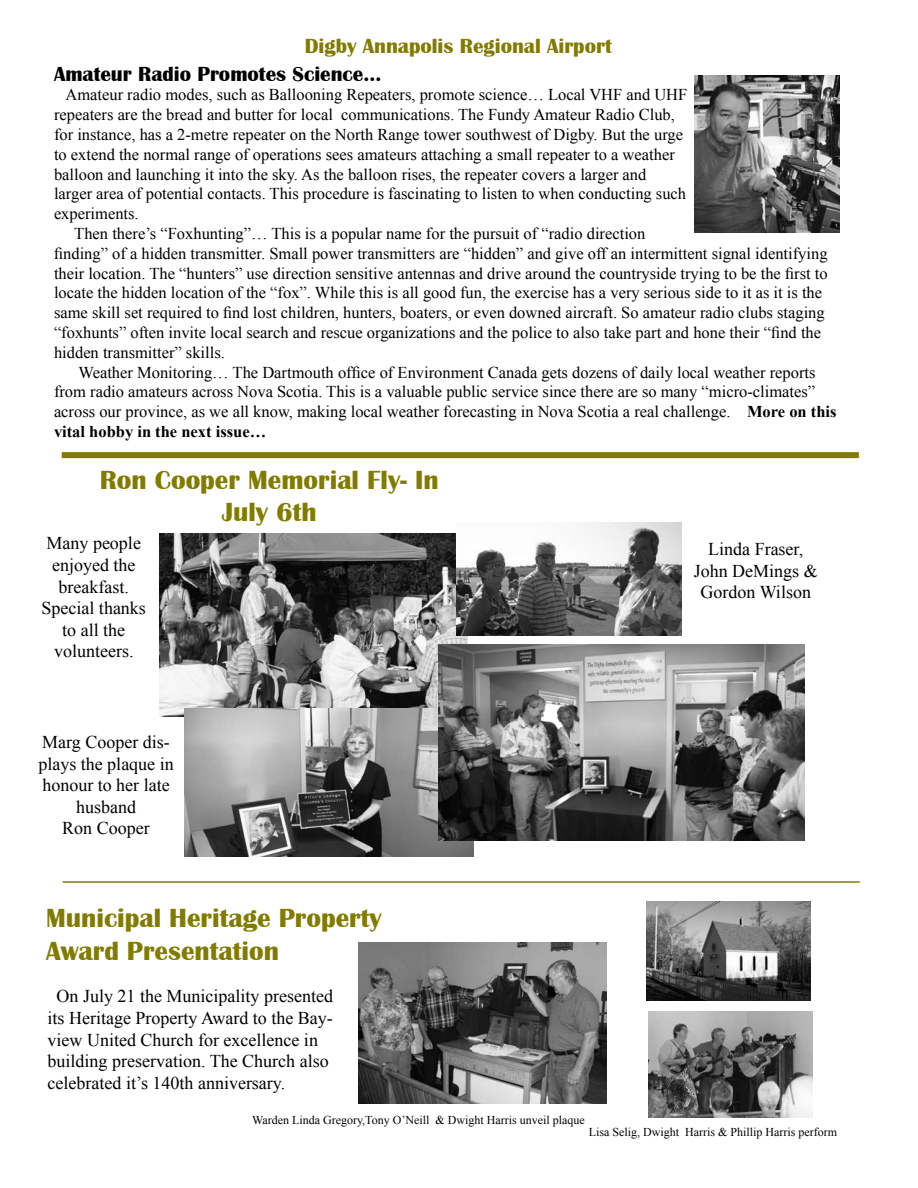
<style>
.page{position:relative;width:918px;height:1188px;background:#fff}
.page>*{position:absolute;margin:0;border:0;box-sizing:border-box;transform-origin:0 0}
.t1{font:700 27px/32.4px "Britannic";color:#817c00;text-align:center}
.t2{font:700 21px "Britannic";color:#817c00}
.t3{font:700 21px "Britannic";color:#000}
.t4{font:18px/21.6px "Times New Roman";color:#000;text-align:center}
.t5{font:16.5px "Times New Roman";color:#000}
.t6{font:700 16.5px "Times New Roman";color:#000}
.t7{font:12px "Times New Roman";color:#000}
.s1{font-weight:700}
</style>
<div class="page">
<img style="left:694px;top:76px;width:145px;height:157px">
<div style="left:62px;top:452px;width:797px;height:6px;background:#817c00"></div>
<img style="left:159px;top:533px;width:309px;height:184px">
<img style="left:184px;top:708px;width:290px;height:148px">
<img style="left:438px;top:644px;width:366px;height:196px">
<img style="left:456px;top:522px;width:226px;height:113px">
<hr style="left:63px;top:881px;width:797px;height:2px;background:#817c00">
<img style="left:647px;top:901px;width:163px;height:99px">
<img style="left:359px;top:942px;width:248px;height:161px">
<img style="left:648px;top:1012px;width:165px;height:105px">
<p class="t2" style="left:305px;top:34px;width:309px">Digby Annapolis Regional Airport</p>
<p class="t3" style="left:54px;top:62px;width:329px">Amateur Radio Promotes Science…</p>
<p class="t5" style="left:65px;top:84px;width:623px">Amateur radio modes, such as Ballooning Repeaters, promote science… Local VHF and UHF</p>
<p class="t5" style="left:54px;top:104px;width:623px">repeaters are the bread and butter for local communications. The Fundy Amateur Radio Club,</p>
<p class="t5" style="left:54px;top:123px;width:631px">for instance, has a 2-metre repeater on the North Range tower southwest of Digby. But the urge</p>
<p class="t5" style="left:54px;top:143px;width:622px">to extend the normal range of operations sees amateurs attaching a small repeater to a weather</p>
<p class="t5" style="left:54px;top:163px;width:594px">balloon and launching it into the sky. As the balloon rises, the repeater covers a larger and</p>
<p class="t5" style="left:54px;top:183px;width:634px">larger area of potential contacts. This procedure is fascinating to listen to when conducting such</p>
<p class="t5" style="left:54px;top:203px;width:86px">experiments.</p>
<p class="t5" style="left:74px;top:222px;width:573px">Then there’s “Foxhunting”… This is a popular name for the pursuit of “radio direction</p>
<p class="t5" style="left:54px;top:242px;width:775px">finding” of a hidden transmitter. Small power transmitters are “hidden” and give off an intermittent signal identifying</p>
<p class="t5" style="left:54px;top:262px;width:775px">their location. The “hunters” use direction sensitive antennas and drive around the countryside trying to be the first to</p>
<p class="t5" style="left:54px;top:282px;width:770px">locate the hidden location of the “fox”. While this is all good fun, the exercise has a very serious side to it as it is the</p>
<p class="t5" style="left:54px;top:302px;width:772px">same skill set required to find lost children, hunters, boaters, or even downed aircraft. So amateur radio clubs staging</p>
<p class="t5" style="left:54px;top:321px;width:769px">“foxhunts” often invite local search and rescue organizations and the police to also take part and hone their “find the</p>
<p class="t5" style="left:54px;top:341px;width:172px">hidden transmitter” skills.</p>
<p class="t5" style="left:78px;top:361px;width:739px">Weather Monitoring… The Dartmouth office of Environment Canada gets dozens of daily local weather reports</p>
<p class="t5" style="left:54px;top:381px;width:763px">from radio amateurs across Nova Scotia. This is a valuable public service since there are so many “micro-climates”</p>
<p class="t5" style="left:54px;top:401px;width:784px">across our province, as we all know, making local weather forecasting in Nova Scotia a real challenge. <span class="s1">More on this</span></p>
<p class="t6" style="left:54px;top:420px;width:214px">vital hobby in the next issue…</p>
<h1 class="t1" style="left:100px;top:464px;width:340px">Ron Cooper Memorial Fly- In<br>July 6th</h1>
<p class="t4" style="left:42px;top:532px;width:106px">Many people enjoyed the breakfast.<br>Special thanks to all the volunteers.</p>
<p class="t4" style="left:694px;top:538px;width:126px">Linda Fraser,<br>John DeMings &amp;<br>Gordon Wilson</p>
<p class="t4" style="left:38px;top:731px;width:137px">Marg Cooper dis&shy;plays the plaque in honour to her late husband<br>Ron Cooper</p>
<h1 class="t1" style="left:46px;top:902px;width:337px;text-align:left">Municipal Heritage Property<br>Award Presentation</h1>
<p class="t4" style="left:48px;top:985px;width:287px;text-align:left;text-indent:9px">On July 21 the Municipality presented its Heritage Property Award to the Bay&shy;view United Church for excellence in building preservation. The Church also celebrated it’s 140th anniversary.</p>
<p class="t7" style="left:252px;top:1112px;width:334px">Warden Linda Gregory,Tony O’Neill &amp; Dwight Harris unveil plaque</p>
<p class="t7" style="left:589px;top:1124px;width:250px">Lisa Selig, Dwight Harris &amp; Phillip Harris perform</p>
</div>
